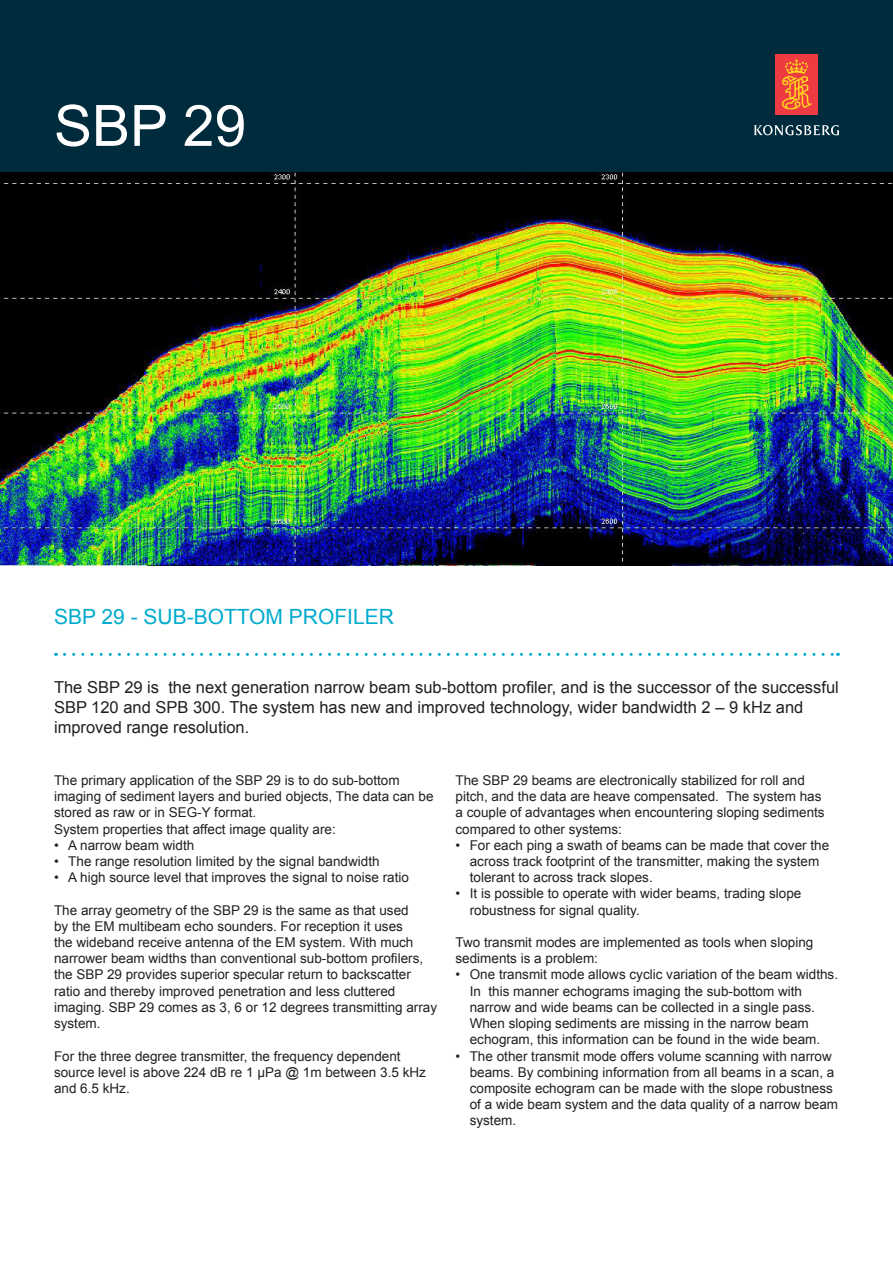
<style>
.page{position:relative;width:893px;height:1263px;background:#fff}
.page>*{position:absolute;margin:0;border:0;box-sizing:border-box;transform-origin:0 0}
.Head_1{font:57px "Arial";color:#fff}
.Head_2{font:21px "Arial";color:#00abcd}
.Ingress{font:16.5px/19.8px "Arial";color:#231f20}
.Bodytext{font:13.5px/16.2px "Arial";color:#231f20}
.Bulleted_list{font:13.5px/16.2px "Arial";color:#231f20}
</style>
<div class="page">
<div style="left:0;top:0;width:893px;height:173px;background:#002b3d"></div>
<div style="left:775px;top:54px;width:43px;height:61px;background:#ee3a41"></div>
<svg style="left:782px;top:59px;width:30px;height:51px"></svg>
<svg style="left:754px;top:125px;width:85px;height:10px"></svg>
<svg style="left:64px;top:653px;width:774px;height:3px"></svg>
<img style="left:0;top:173px;width:893px;height:392px">
<p class="Head_1" style="left:54px;top:88px;width:194px">SBP 29</p>
<p class="Head_2" style="left:54px;top:603px;width:341px">SBP 29 - SUB-BOTTOM PROFILER</p>
<p class="Ingress" style="left:54px;top:678px;width:786px">The SBP 29 is the next generation narrow beam sub-bottom profiler, and is the successor of the successful<br>SBP 120 and SPB 300. The system has new and improved technology, wider bandwidth 2 – 9 kHz and improved range resolution.</p>
<p class="Bodytext" style="left:54px;top:772px;width:381px">The primary application of the SBP 29 is to do sub-bottom imaging of sediment layers and buried objects, The data can be stored as raw or in SEG-Y format.</p>
<p class="Bodytext" style="left:54px;top:821px;width:283px">System properties that affect image quality are:</p>
<p class="Bulleted_list" style="left:54px;top:837px;width:142px">• A narrow beam width</p>
<p class="Bulleted_list" style="left:54px;top:853px;width:327px">• The range resolution limited by the signal bandwidth</p>
<p class="Bulleted_list" style="left:54px;top:869px;width:356px">• A high source level that improves the signal to noise ratio</p>
<p class="Bodytext" style="left:54px;top:902px;width:356px">The array geometry of the SBP 29 is the same as that used</p>
<p class="Bodytext" style="left:54px;top:918px;width:385px">by the EM multibeam echo sounders. For reception it uses<br>the wideband receive antenna of the EM system. With much narrower beam widths than conventional sub-bottom profilers, the SBP 29 provides superior specular return to backscatter ratio and thereby improved penetration and less cluttered imaging. SBP 29 comes as 3, 6 or 12 degrees transmitting array system.</p>
<p class="Bodytext" style="left:54px;top:1048px;width:373px">For the three degree transmitter, the frequency dependent source level is above 224 dB re 1 μPa @ 1m between 3.5 kHz and 6.5 kHz.</p>
<p class="Bodytext" style="left:455px;top:772px;width:371px">The SBP 29 beams are electronically stabilized for roll and pitch, and the data are heave compensated. The system has a couple of advantages when encountering sloping sediments compared to other systems:</p>
<p class="Bulleted_list" style="left:470px;top:837px;width:361px;text-indent:-14px">• For each ping a swath of beams can be made that cover the across track footprint of the transmitter, making the system tolerant to across track slopes.</p>
<p class="Bulleted_list" style="left:470px;top:886px;width:333px;text-indent:-14px">• It is possible to operate with wider beams, trading slope robustness for signal quality.</p>
<p class="Bodytext" style="left:455px;top:934px;width:359px">Two transmit modes are implemented as tools when sloping sediments is a problem:</p>
<p class="Bulleted_list" style="left:470px;top:967px;width:370px;text-indent:-14px">• One transmit mode allows cyclic variation of the beam widths.<br>In this manner echograms imaging the sub-bottom with narrow and wide beams can be collected in a single pass.<br>When sloping sediments are missing in the narrow beam echogram, this information can be found in the wide beam.</p>
<p class="Bulleted_list" style="left:470px;top:1048px;width:370px;text-indent:-14px">• The other transmit mode offers volume scanning with narrow beams. By combining information from all beams in a scan, a composite echogram can be made with the slope robustness of a wide beam system and the data quality of a narrow beam system.</p>
</div>
